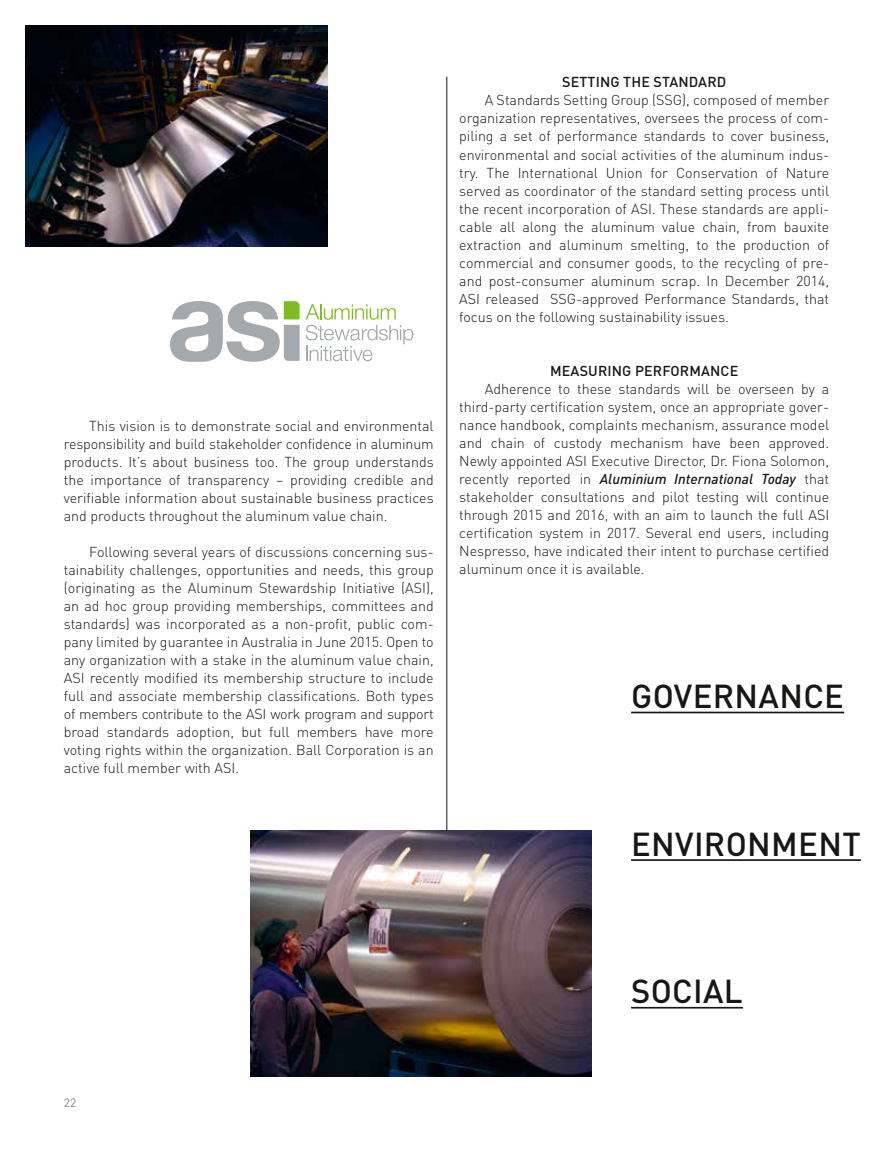
<style>
.page{position:relative;width:893px;height:1149px;background:#fff}
.page>*{position:absolute;margin:0;border:0;box-sizing:border-box;transform-origin:0 0}
.t1{font:500 32.85px "DIN Pro";letter-spacing:.01em;color:#181716}
.t2{font:300 14.25px/18px "DIN Pro";color:#181716;text-align:justify}
.t3{font:500 14.25px "DIN Pro";letter-spacing:.01em;color:#181716}
.t4{font:12px "DIN Pro";color:#78868e}
.s1{font-weight:500;font-style:italic}
</style>
<div class="page">
<hr style="left:446px;top:77px;width:1px;height:776px;background:#181716">
<hr style="left:631px;top:711px;width:213px;height:2px;background:#181716">
<hr style="left:631px;top:859px;width:230px;height:1px;background:#181716">
<hr style="left:631px;top:1006px;width:112px;height:2px;background:#181716">
<img style="left:26px;top:26px;width:301px;height:221px">
<svg style="left:306px;top:304px;width:107px;height:57px"></svg>
<svg style="left:170px;top:301px;width:130px;height:61px"></svg>
<img style="left:251px;top:830px;width:340px;height:246px">
<p class="t2" style="left:64px;top:416px;width:371px;text-indent:26px">This vision is to demonstrate social and environmental responsibility and build stakeholder confidence in aluminum products. It’s about business too. The group understands the importance of transparency – providing credible and verifiable information about sustainable business practices and products throughout the aluminum value chain.</p>
<p class="t2" style="left:64px;top:542px;width:371px;text-indent:26px">Following several years of discussions concerning sus&shy;tainability challenges, opportunities and needs, this group (originating as the Aluminum Stewardship Initiative (ASI), an ad hoc group providing memberships, committees and standards) was incorporated as a non-profit, public com&shy;pany limited by guarantee in Australia in June 2015. Open to any organization with a stake in the aluminum value chain, ASI recently modified its membership structure to include full and associate membership classifications. Both types of members contribute to the ASI work program and support broad standards adoption, but full members have more voting rights within the organization. Ball Corporation is an active full member with ASI.</p>
<p class="t3" style="left:562px;top:73px;width:166px">SETTING THE STANDARD</p>
<p class="t2" style="left:459px;top:91px;width:371px;text-indent:26px">A Standards Setting G roup (SSG), composed of member organization representatives, oversees the process of com&shy;piling a set of performance standards to cover business, environmental and social activities of the aluminum indus&shy;try. The International U nion for Conservation of Nature served as coordinator of the standard setting process until the recent incorporation of ASI. These standards are appli&shy;cable all along the aluminum value chain, from bauxite extraction and aluminum smelting, to the production of commercial and consumer goods, to the recycling of pre&shy;and post-consumer aluminum scrap. In December 2014, ASI released SSG-approved Performance Standards, that focus on the following sustainability issues.</p>
<p class="t3" style="left:550px;top:361px;width:190px">M EASURING PERFORMANCE</p>
<p class="t2" style="left:459px;top:379px;width:371px;text-indent:26px">Adherence to these standards will be overseen by a third-party certification system, once an appropriate gover&shy;nance handbook, complaints mechanism, assurance model and chain of custody mechanism have been approved.<br>Newly appointed ASI Executive Director, Dr. Fiona Solomon, recently reported in <span class="s1">Aluminium International Today</span> that stakeholder consultations and pilot testing will continue through 2015 and 2016, with an aim to launch the full ASI certification system in 2017. Several end users, including Nespresso, have indicated their intent to purchase certified aluminum once it is available.</p>
<h1 class="t1" style="left:631px;top:673px;width:214px">GOVERNANCE</h1>
<h1 class="t1" style="left:631px;top:821px;width:231px">ENVIRONMENT</h1>
<p class="t4" style="left:64px;top:1094px;width:14px">22</p>
<h1 class="t1" style="left:631px;top:968px;width:113px">SOCIAL</h1>
</div>
